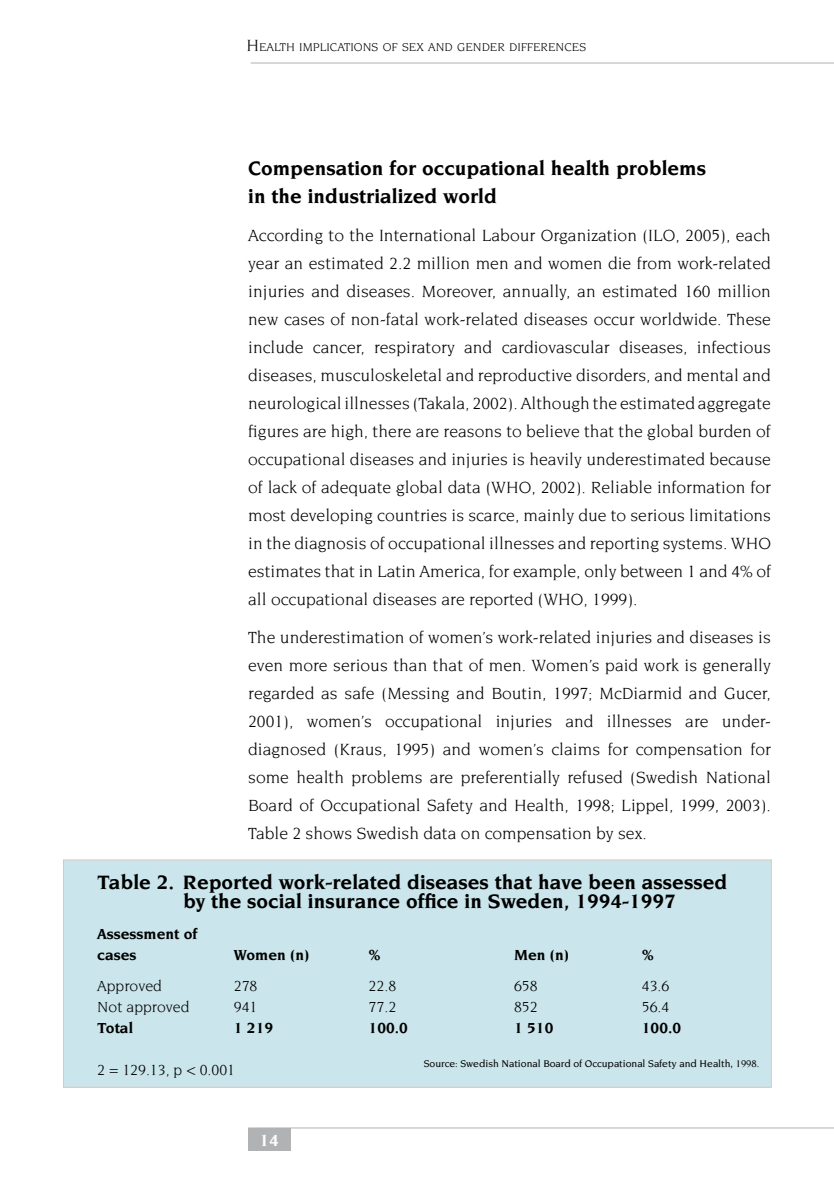
<style>
.page{position:relative;width:834px;height:1191px;background:#fff}
.page>*{position:absolute;margin:0;border:0;box-sizing:border-box;transform-origin:0 0}
.t1{font:700 21px/28px "Novarese";color:#000}
.t2{font:17.5px/28px "Novarese";color:#000;text-align:justify}
.t3{font:700 17.5px "Novarese";color:#fff}
.t4{font:15.75px "Novarese";color:#000}
.t5{font:700 15.75px/21px "Novarese";color:#000}
.t6{font:12.25px "Novarese";color:#000}
.t7{font:500 10.5px "Novarese";color:#000}
.s1{font-size:17.5px}
</style>
<div class="page">
<hr style="left:251px;top:63px;width:582px;height:1px;background:#b1b2b4">
<hr style="left:248px;top:1127px;width:585px;height:1px;background:#b1b2b4">
<div style="left:248px;top:1128px;width:42px;height:22px;background:#b1b2b4"></div>
<div style="left:63px;top:860px;width:708px;height:227px;background:#cae5eb"></div>
<div style="left:63px;top:859px;width:708px;height:228px;border:1px solid #e3c5ba"></div>
<p class="t6" style="left:246px;top:41px;width:341px"><span class="s1">H</span>ealth implications of sex and gender differences</p>
<p class="t1" style="left:248px;top:154px;width:459px">Compensation for occupational health problems in the industrialized world</p>
<p class="t2" style="left:248px;top:221px;width:524px">According to the International Labour Organization (ILO, 2005), each year an estimated 2.2 million men and women die from work-related injuries and diseases. Moreover, annually, an estimated 160 million new cases of non-fatal work-related diseases occur worldwide. These include cancer, respiratory and cardiovascular diseases, infectious diseases, musculoskeletal and reproductive disorders, and mental and neurological illnesses (Takala, 2002). Although the estimated aggregate figures are high, there are reasons to believe that the global burden of occupational diseases and injuries is heavily underestimated because of lack of adequate global data (WHO, 2002). Reliable information for most developing countries is scarce, mainly due to serious limitations in the diagnosis of occupational illnesses and reporting systems. WHO estimates that in Latin America, for example, only between 1 and 4% of all occupational diseases are reported (WHO, 1999).</p>
<p class="t2" style="left:248px;top:623px;width:524px">The underestimation of women’s work-related injuries and diseases is even more serious than that of men. Women’s paid work is generally regarded as safe (Messing and Boutin, 1997; McDiarmid and Gucer, 2001), women’s occupational injuries and illnesses are under&shy;diagnosed (Kraus, 1995) and women’s claims for compensation for some health problems are preferentially refused (Swedish National Board of Occupational Safety and Health, 1998; Lippel, 1999, 2003).<br>Table 2 shows Swedish data on compensation by sex.</p>
<p class="t1" style="left:183px;top:872px;width:545px;line-height:19.2px;text-indent:-86px">Table 2. Reported work-related diseases that have been assessed by the social insurance office in Sweden, 1994-1997</p>
<p class="t5" style="left:97px;top:923px;width:102px">Assessment of cases</p>
<p class="t5" style="left:234px;top:944px;width:77px">Women (n)</p>
<p class="t5" style="left:368px;top:944px;width:14px">%</p>
<p class="t5" style="left:514px;top:944px;width:57px">Men (n)</p>
<p class="t5" style="left:641px;top:944px;width:14px">%</p>
<p class="t4" style="left:97px;top:977px;width:66px">Approved</p>
<p class="t4" style="left:234px;top:977px;width:25px">278</p>
<p class="t4" style="left:368px;top:977px;width:29px">22.8</p>
<p class="t4" style="left:514px;top:977px;width:25px">658</p>
<p class="t4" style="left:641px;top:977px;width:29px">43.6</p>
<p class="t4" style="left:97px;top:998px;width:94px">Not approved</p>
<p class="t4" style="left:234px;top:998px;width:25px">941</p>
<p class="t4" style="left:368px;top:998px;width:29px">77.2</p>
<p class="t4" style="left:514px;top:998px;width:25px">852</p>
<p class="t4" style="left:641px;top:998px;width:29px">56.4</p>
<p class="t5" style="left:97px;top:1017px;width:37px">Total</p>
<p class="t5" style="left:234px;top:1017px;width:41px">1 219</p>
<p class="t5" style="left:368px;top:1017px;width:41px">100.0</p>
<p class="t5" style="left:514px;top:1017px;width:41px">1 510</p>
<p class="t5" style="left:641px;top:1017px;width:41px">100.0</p>
<p class="t4" style="left:97px;top:1061px;width:139px">2 = 129.13, p &lt; 0.001</p>
<p class="t7" style="left:423px;top:1058px;width:337px">Source: Swedish National Board of Occupational Safety and Health, 1998.</p>
<p class="t3" style="left:259px;top:1130px;width:10px">14</p>
</div>
